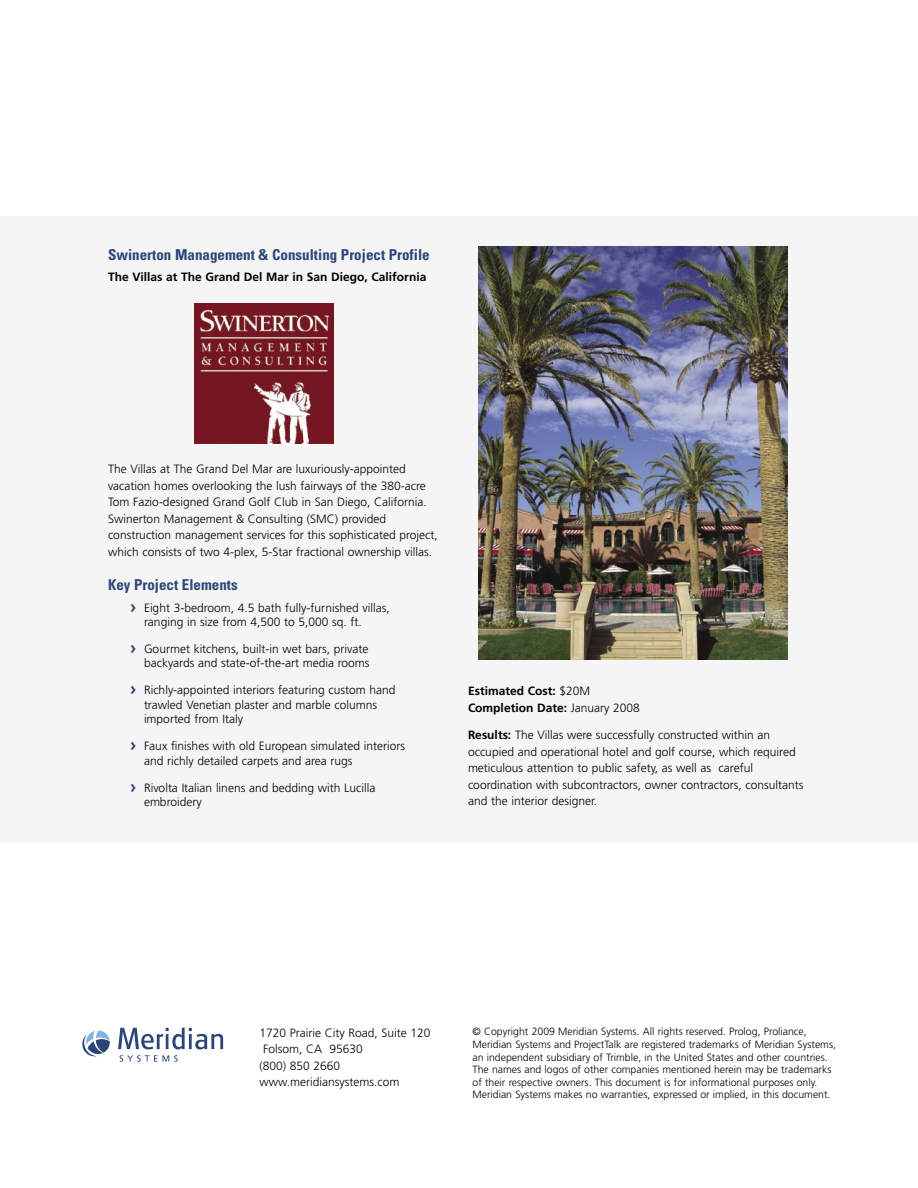
<style>
.page{position:relative;width:918px;height:1188px;background:#fff}
.page>*{position:absolute;margin:0;border:0;box-sizing:border-box;transform-origin:0 0}
.subhead{font:700 condensed 15px "Univers";color:#2b4578}
.Body{font:300 12px/16.5px "Frutiger";color:#000}
.body_bullets{font:300 12px/14.4px "Frutiger";color:#000}
.Body-2{font:700 12px/16.5px "Frutiger";color:#000}
.Body-3{font:300 10.5px/12.6px "Frutiger";color:#000}
.s1{font-family:"Meta Bold LF Caps";font-weight:400;font-size:13.5px;color:#2b4578}
.s2{font-weight:300}
.s3{font-weight:700}
</style>
<div class="page">
<div style="left:0;top:216px;width:918px;height:627px;background:#f5f5f5"></div>
<svg style="left:118px;top:1028px;width:105px;height:34px"></svg>
<svg style="left:82px;top:1030px;width:28px;height:27px"></svg>
<img style="left:478px;top:247px;width:310px;height:412px">
<img style="left:194px;top:303px;width:140px;height:140px">
<p class="subhead" style="left:108px;top:245px;width:323px">Swinerton Management &amp; Consulting Project Profile</p>
<p class="Body-2" style="left:108px;top:269px;width:320px">The Villas at The Grand Del Mar in San Diego, California</p>
<p class="Body" style="left:108px;top:461px;width:331px">The Villas at The Grand Del Mar are luxuriously-appointed vacation homes overlooking the lush fairways of the 380-acre Tom Fazio-designed Grand Golf Club in San Diego, California.<br>Swinerton Management &amp; Consulting (SMC) provided construction management services for this sophisticated project, which consists of two 4-plex, 5-Star fractional ownership villas.</p>
<p class="subhead" style="left:108px;top:575px;width:131px">Key Project Elements</p>
<p class="body_bullets" style="left:144px;top:600px;width:247px;text-indent:-14px"><span class="s1">&gt;</span> Eight 3-bedroom, 4.5 bath fully-furnished villas, ranging in size from 4,500 to 5,000 sq. ft.</p>
<p class="body_bullets" style="left:130px;top:642px;width:241px;text-align:right"><span class="s1">&gt;</span> Gourmet kitchens, built-in wet bars, private backyards and state-of-the-art media rooms</p>
<p class="body_bullets" style="left:144px;top:683px;width:253px;text-indent:-14px"><span class="s1">&gt;</span> Richly-appointed interiors featuring custom hand trawled Venetian plaster and marble columns imported from Italy</p>
<p class="body_bullets" style="left:144px;top:739px;width:263px;text-indent:-14px"><span class="s1">&gt;</span> Faux finishes with old European simulated interiors and richly detailed carpets and area rugs</p>
<p class="body_bullets" style="left:144px;top:780px;width:233px;text-indent:-14px"><span class="s1">&gt;</span> Rivolta Italian linens and bedding with Lucilla embroidery</p>
<p class="Body-2" style="left:468px;top:683px;width:173px">Estimated Cost: <span class="s2">$20M<br></span>Completion Date: <span class="s2">January 2008</span></p>
<p class="Body" style="left:468px;top:727px;width:337px"><span class="s3">Results:</span> The Villas were successfully constructed within an occupied and operational hotel and golf course, which required meticulous attention to public safety, as well as careful coordination with subcontractors, owner contractors, consultants and the interior designer.</p>
<p class="Body" style="left:260px;top:1024px;width:172px">1720 Prairie City Road, Suite 120</p>
<p class="Body" style="left:263px;top:1041px;width:101px">Folsom, CA 95630</p>
<p class="Body" style="left:260px;top:1057px;width:82px">(800) 850 2660</p>
<p class="Body" style="left:260px;top:1074px;width:142px">www.meridiansystems.com</p>
<p class="Body-3" style="left:472px;top:1026px;width:365px">© Copyright 2009 Meridian Systems. All rights reserved. Prolog, Proliance, Meridian Systems and ProjectTalk are registered trademarks of Meridian Systems, an independent subsidiary of Trimble, in the United States and other countries.<br>The names and logos of other companies mentioned herein may be trademarks of their respective owners. This document is for informational purposes only.<br>Meridian Systems makes no warranties, expressed or implied, in this document.</p>
</div>
